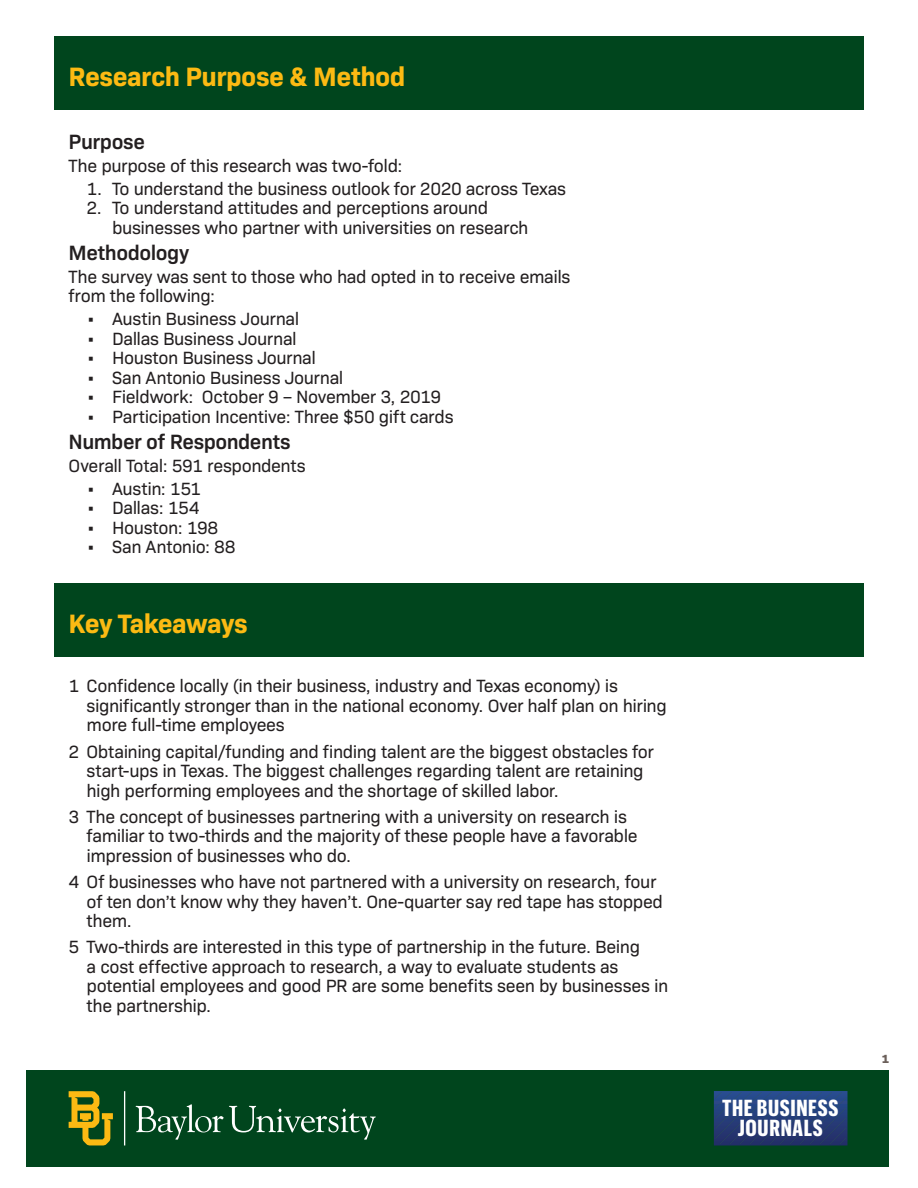
<style>
.page{position:relative;width:918px;height:1188px;background:#fff}
.page>*{position:absolute;margin:0;border:0;box-sizing:border-box;transform-origin:0 0}
.Finding{font:700 27px "Bio Sans";letter-spacing:-.02em;color:#fcba13}
.t1{font:700 22.65px/20.5px "Graphik X Cond";letter-spacing:.03em;color:#fff;text-align:center}
.Subhead{font:600 21px "Bio Sans";letter-spacing:-.02em;color:#231f20}
.Bullet{font:18px/19.5px "Bio Sans";letter-spacing:-.02em;color:#231f20}
.Numbered{font:18px/19.5px "Bio Sans";letter-spacing:-.02em;color:#231f20}
.Body{font:18px/19.5px "Bio Sans";letter-spacing:-.02em;color:#231f20}
.t2{font:800 12px "Bio Sans";color:#6b5f5a}
</style>
<div class="page">
<div style="left:26px;top:1070px;width:863px;height:96px;background:#00451d"></div>
<svg style="left:124px;top:1091px;width:252px;height:54px"></svg>
<svg style="left:69px;top:1091px;width:44px;height:54px"></svg>
<svg style="left:714px;top:1091px;width:134px;height:55px;background:#253e78"></svg>
<div style="left:54px;top:37px;width:810px;height:73px;background:#00451d"></div>
<div style="left:54px;top:583px;width:810px;height:74px;background:#00451d"></div>
<p class="Finding" style="left:69px;top:56px;width:338px">Research Purpose &amp; Method</p>
<p class="Subhead" style="left:69px;top:126px;width:78px">Purpose</p>
<p class="Body" style="left:69px;top:154px;width:335px">The purpose of this research was two-fold:</p>
<p class="Numbered" style="left:87px;top:177px;width:481px">1. To understand the business outlook for 2020 across Texas</p>
<p class="Numbered" style="left:112px;top:197px;width:418px;text-indent:-26px">2. To understand attitudes and perceptions around businesses who partner with universities on research</p>
<p class="Subhead" style="left:69px;top:237px;width:122px">Methodology</p>
<p class="Body" style="left:69px;top:265px;width:503px">The survey was sent to those who had opted in to receive emails from the following:</p>
<p class="Numbered" style="left:87px;top:308px;width:214px">• Austin Business Journal</p>
<p class="Numbered" style="left:87px;top:327px;width:212px">• Dallas Business Journal</p>
<p class="Numbered" style="left:87px;top:347px;width:231px">• Houston Business Journal</p>
<p class="Numbered" style="left:87px;top:366px;width:258px">• San Antonio Business Journal</p>
<p class="Numbered" style="left:87px;top:386px;width:356px">• Fieldwork: October 9 – November 3, 2019</p>
<p class="Numbered" style="left:87px;top:405px;width:369px">• Participation Incentive: Three $50 gift cards</p>
<p class="Subhead" style="left:69px;top:426px;width:224px">Number of Respondents</p>
<p class="Body" style="left:69px;top:454px;width:239px">Overall Total: 591 respondents</p>
<p class="Numbered" style="left:87px;top:477px;width:116px">• Austin: 151</p>
<p class="Numbered" style="left:87px;top:497px;width:114px">• Dallas: 154</p>
<p class="Numbered" style="left:87px;top:516px;width:133px">• Houston: 198</p>
<p class="Numbered" style="left:87px;top:536px;width:151px">• San Antonio: 88</p>
<p class="Finding" style="left:69px;top:603px;width:181px">Key Takeaways</p>
<p class="Bullet" style="left:87px;top:675px;width:582px;text-indent:-18px">1 Confidence locally (in their business, industry and Texas economy) is significantly stronger than in the national economy. Over half plan on hiring more full-time employees</p>
<p class="Bullet" style="left:87px;top:740px;width:569px;text-indent:-18px">2 Obtaining capital/funding and finding talent are the biggest obstacles for start-ups in Texas. The biggest challenges regarding talent are retaining high performing employees and the shortage of skilled labor.</p>
<p class="Bullet" style="left:87px;top:805px;width:553px;text-indent:-18px">3 The concept of businesses partnering with a university on research is familiar to two-thirds and the majority of these people have a favorable impression of businesses who do.</p>
<p class="Bullet" style="left:87px;top:871px;width:578px;text-indent:-18px">4 Of businesses who have not partnered with a university on research, four of ten don’t know why they haven’t. One-quarter say red tape has stopped them.</p>
<p class="Bullet" style="left:87px;top:936px;width:583px;text-indent:-18px">5 Two-thirds are interested in this type of partnership in the future. Being<br>a cost effective approach to research, a way to evaluate students as potential employees and good PR are some benefits seen by businesses in the partnership.</p>
<p class="t1" style="left:722px;top:1097px;width:118px">THE BUSINESS<br>JOURNALS</p>
<p class="t2" style="left:882px;top:1050px;width:9px">1</p>
</div>
